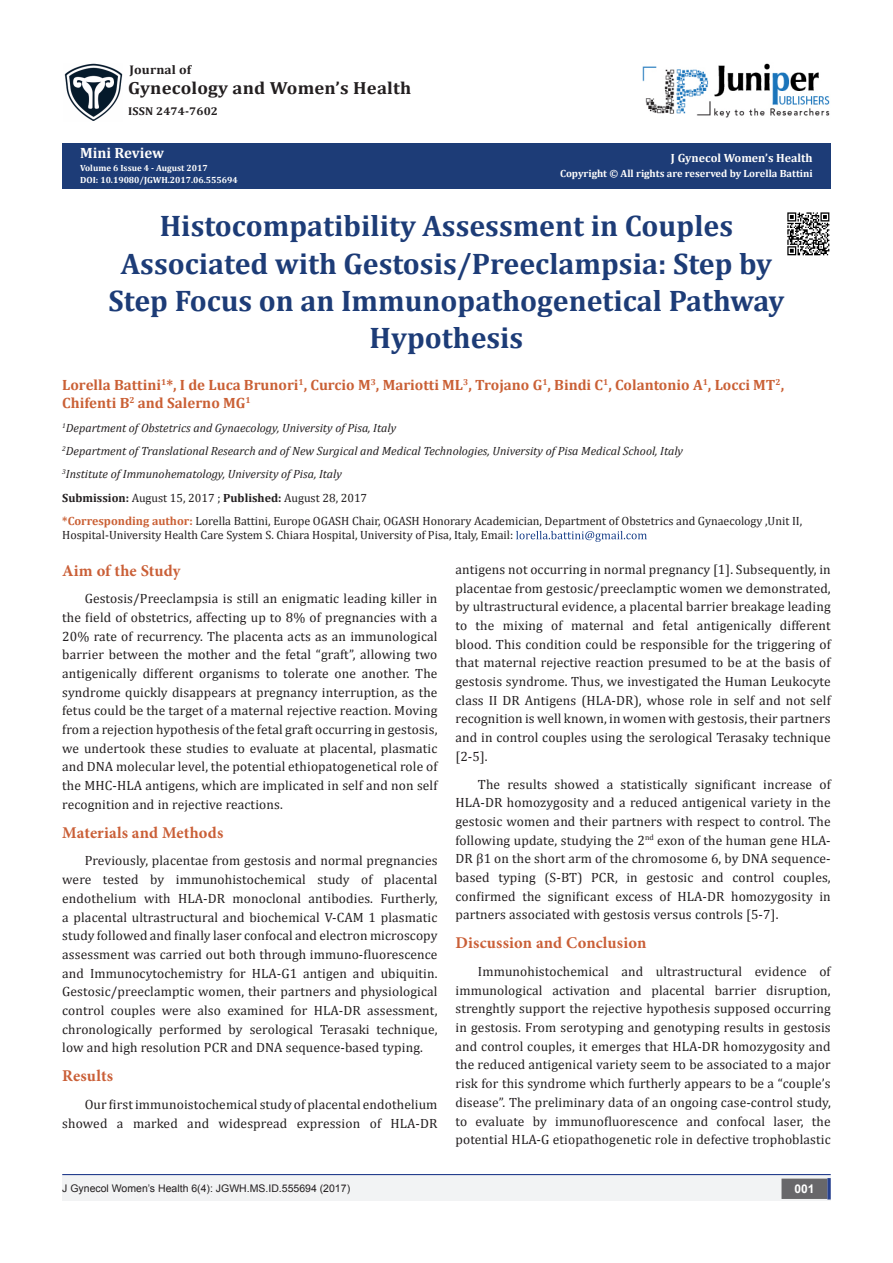
<style>
.page{position:relative;width:893px;height:1263px;background:#fff}
.page>*{position:absolute;margin:0;border:0;box-sizing:border-box;transform-origin:0 0}
.t1{font:700 29.85px/37.3px "Cambria";color:#1d3c77;text-align:center}
.t2{font:700 17.55px "Cambria";letter-spacing:.01em;color:#231f20;scale:1.06 1}
.t3{font:700 16.5px "Minion Pro";letter-spacing:.01em;color:#ca5f37}
.t4{font:700 15px/18px "Cambria";color:#ca6035}
.t5{font:700 15px "Cambria";color:#fffefc}
.t6{font:13.5px/18.8px "Cambria";letter-spacing:.01em;color:#231f20;text-align:justify}
.t7{font:700 12.6px "Cambria";letter-spacing:.01em;color:#231f20;scale:1.06 1}
.t8{font:12px/14.4px "Cambria";color:#231f20}
.t9{font:italic 12px "Cambria";color:#231f20}
.t10{font:700 12px "Cambria";color:#fffefc}
.t11{font:700 12px "Arial";color:#fff}
.t12{font:700 11.25px "Cambria";letter-spacing:.01em;color:#231f20;scale:1.06 1}
.t13{font:10.5px "Arial";color:#231f20}
.t14{font:700 10.5px "Cambria";color:#fffefc}
.t15{font:700 9px "Cambria";color:#fff}
.t16{font:700 9px "Cambria";color:#fffefc}
.s1{color:#fff}
.s2{font-weight:700}
.s3{font-weight:700;color:#ca6035}
</style>
<div class="page">
<div style="left:62px;top:144px;width:769px;height:45px;background:#1d3c77"></div>
<svg style="left:516px;top:531px;width:131px;height:11px"></svg>
<div style="left:62px;top:1175px;width:441px;height:26px;background:#f2f3f4"></div>
<div style="left:503px;top:1175px;width:328px;height:26px;background:#f2f3f4"></div>
<div style="left:782px;top:1179px;width:45px;height:19px;background:#68676a"></div>
<div style="left:781px;top:1178px;width:46px;height:21px;border:2px solid #68676a"></div>
<svg style="left:827px;top:1178px;width:4px;height:21px"></svg>
<img style="left:64px;top:63px;width:59px;height:58px">
<img style="left:643px;top:63px;width:187px;height:55px">
<hr style="left:62px;top:1174px;width:769px;height:1px;background:#253f8e">
<img style="left:787px;top:212px;width:43px;height:44px">
<p class="t7" style="left:130px;top:61px;width:60px">Journal of</p>
<p class="t2" style="left:128px;top:76px;width:269px">Gynecology and Women’s Health</p>
<p class="t12" style="left:128px;top:103px;width:86px">ISSN 2474-7602</p>
<p class="t5" style="left:80px;top:143px;width:85px">Mini Review</p>
<p class="t16" style="left:80px;top:161px;width:129px">Volume 6 Issue 4 - August 2017</p>
<p class="t15" style="left:80px;top:174px;width:159px">DOI: 10.19080/JGWH.2017.06.555694</p>
<p class="t10" style="left:671px;top:149px;width:143px">J Gynecol Women’s Health</p>
<p class="t14" style="left:560px;top:166px;width:254px">Copyright © All rights are reserved by <span class="s1">Lorella Battini</span></p>
<p class="t1" style="left:160px;top:206px;width:575px">Histocompatibility Assessment in Couples</p>
<p class="t1" style="left:109px;top:244px;width:677px">Associated with Gestosis/Preeclampsia: Step by<br>Step Focus on an Immunopathogenetical Pathway<br>Hypothesis</p>
<p class="t4" style="left:62px;top:376px;width:723px">Lorella Battini<sup>1</sup>*, I de Luca Brunori<sup>1</sup>, Curcio M<sup>3</sup>, Mariotti ML<sup>3</sup>, Trojano G<sup>1</sup>, Bindi C<sup>1</sup>, Colantonio A<sup>1</sup>, Locci MT<sup>2</sup>,<br>Chifenti B<sup>2</sup> and Salerno MG<sup>1</sup></p>
<p class="t9" style="left:62px;top:419px;width:335px"><sup>1</sup>Department of Obstetrics and Gynaecology, University of Pisa, Italy</p>
<p class="t9" style="left:62px;top:442px;width:622px"><sup>2</sup>Department of Translational Research and of New Surgical and Medical Technologies, University of Pisa Medical School, Italy</p>
<p class="t9" style="left:62px;top:466px;width:281px"><sup>3</sup>Institute of Immunohematology, University of Pisa, Italy</p>
<p class="t8" style="left:62px;top:490px;width:306px"><span class="s2">Submission:</span> August 15, 2017 ; <span class="s2">Published:</span> August 28, 2017</p>
<p class="t8" style="left:62px;top:514px;width:741px"><span class="s3">*Corresponding author:</span> Lorella Battini, Europe OGASH Chair, OGASH Honorary Academician, Department of Obstetrics and Gynaecology ,Unit II,<br>Hospital-University Health Care System S. Chiara Hospital, University of Pisa, Italy, Email:</p>
<p class="t3" style="left:62px;top:559px;width:120px">Aim of the Study</p>
<p class="t6" style="left:62px;top:589px;width:377px;text-indent:22px">Gestosis/Preeclampsia is still an enigmatic leading killer in the field of obstetrics, affecting up to 8% of pregnancies with a 20% rate of recurrency. The placenta acts as an immunological barrier between the mother and the fetal “graft”, allowing two antigenically different organisms to tolerate one another. The syndrome quickly disappears at pregnancy interruption, as the fetus could be the target of a maternal rejective reaction. Moving from a rejection hypothesis of the fetal graft occurring in gestosis, we undertook these studies to evaluate at placental, plasmatic and DNA molecular level, the potential ethiopatogenetical role of the MHC-HLA antigens, which are implicated in self and non self recognition and in rejective reactions.</p>
<p class="t3" style="left:62px;top:821px;width:163px">Materials and Methods</p>
<p class="t6" style="left:62px;top:851px;width:377px;text-indent:22px">Previously, placentae from gestosis and normal pregnancies were tested by immunohistochemical study of placental endothelium with HLA-DR monoclonal antibodies. Furtherly, a placental ultrastructural and biochemical V-CAM 1 plasmatic study followed and finally laser confocal and electron microscopy assessment was carried out both through immuno-fluorescence and Immunocytochemistry for HLA-G1 antigen and ubiquitin.<br>Gestosic/preeclamptic women, their partners and physiological control couples were also examined for HLA-DR assessment, chronologically performed by serological Terasaki technique, low and high resolution PCR and DNA sequence-based typing.</p>
<p class="t3" style="left:62px;top:1064px;width:52px">Results</p>
<p class="t6" style="left:62px;top:1095px;width:377px;text-align:right">Our first immunoistochemical study of placental endothelium showed a marked and widespread expression of HLA-DR</p>
<p class="t6" style="left:455px;top:560px;width:377px">antigens not occurring in normal pregnancy [1]. Subsequently, in placentae from gestosic/preeclamptic women we demonstrated, by ultrastructural evidence, a placental barrier breakage leading to the mixing of maternal and fetal antigenically different blood. This condition could be responsible for the triggering of that maternal rejective reaction presumed to be at the basis of gestosis syndrome. Thus, we investigated the Human Leukocyte class II DR Antigens (HLA-DR), whose role in self and not self recognition is well known, in women with gestosis, their partners and in control couples using the serological Terasaky technique [2-5].</p>
<p class="t6" style="left:455px;top:774px;width:377px;text-indent:22px">The results showed a statistically significant increase of HLA-DR homozygosity and a reduced antigenical variety in the gestosic women and their partners with respect to control. The following update, studying the 2<sup>nd</sup> exon of the human gene HLA-DR β1 on the short arm of the chromosome 6, by DNA sequence&shy;based typing (S-BT) PCR, in gestosic and control couples, confirmed the significant excess of HLA-DR homozygosity in partners associated with gestosis versus controls [5-7].</p>
<p class="t3" style="left:455px;top:931px;width:192px">Discussion and Conclusion</p>
<p class="t6" style="left:455px;top:962px;width:377px;text-indent:22px">Immunohistochemical and ultrastructural evidence of immunological activation and placental barrier disruption, strenghtly support the rejective hypothesis supposed occurring in gestosis. From serotyping and genotyping results in gestosis and control couples, it emerges that HLA-DR homozygosity and the reduced antigenical variety seem to be associated to a major risk for this syndrome which furtherly appears to be a “couple’s disease”. The preliminary data of an ongoing case-control study, to evaluate by immunofluorescence and confocal laser, the potential HLA-G etiopathogenetic role in defective trophoblastic</p>
<p class="t13" style="left:62px;top:1181px;width:289px">J Gynecol Women’s Health 6(4): JGWH.MS.ID.555694 (2017)</p>
<p class="t11" style="left:794px;top:1181px;width:22px">001</p>
</div>
